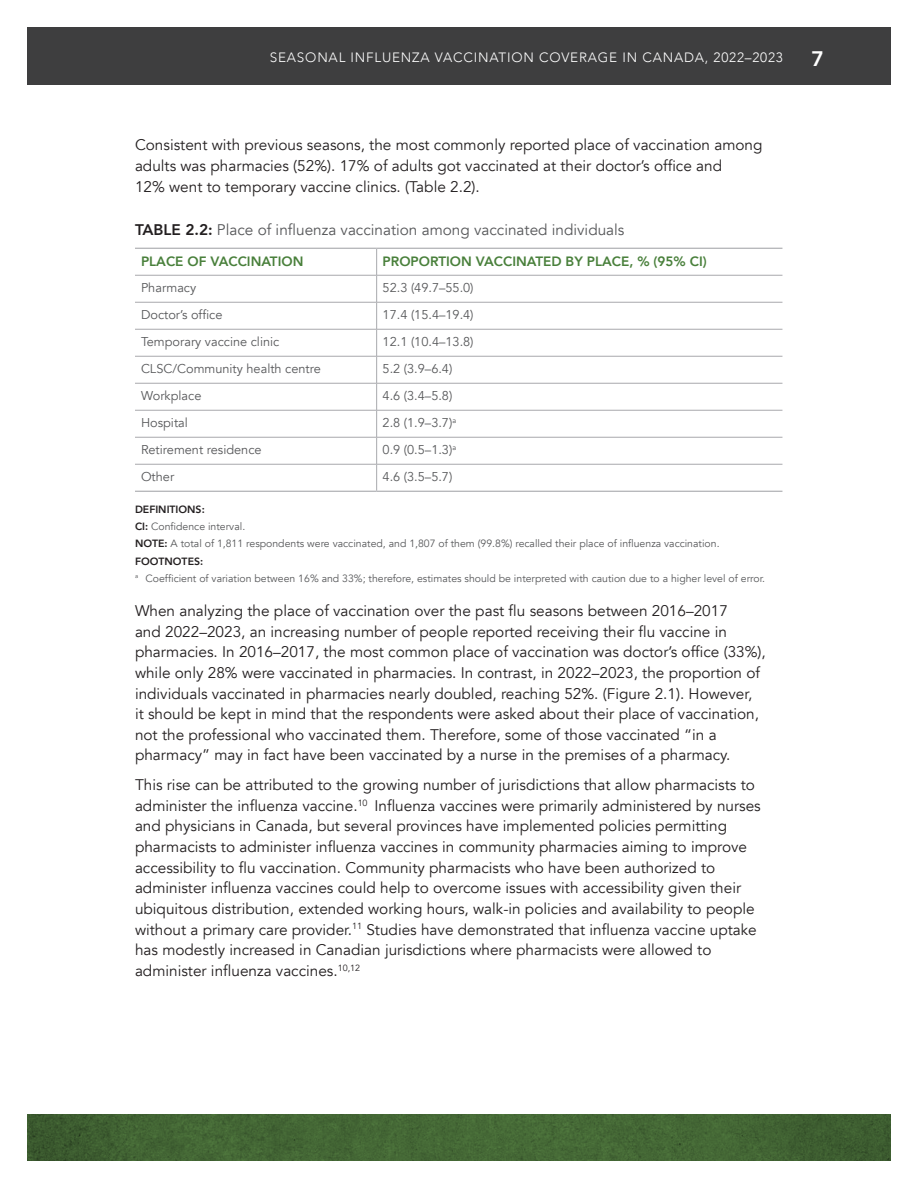
<style>
.page{position:relative;width:918px;height:1188px;background:#fff}
.page>*{position:absolute;margin:0;border:0;box-sizing:border-box;transform-origin:0 0}
.t1{font:800 21px "Avenir";color:#fff}
.BODY{font:15.3px/20.7px "Avenir";color:#231f20}
.Table_Title{font:15.3px "Avenir";color:#57585a}
.t2{font:300 13.5px "Avenir";letter-spacing:.06em;color:#fff}
.Header_Row{font:800 13.5px "Avenir";color:#49803b}
.Main_Body{font:12.75px "Avenir";color:#57585a}
._1_-_Source_with_Infomation{font:10.5px "Avenir";color:#57585a}
._3___Last{font:10.5px "Avenir";color:#57585a}
._1_-_Source_with_Infomation-2{font:800 10.5px "Avenir";color:#231f20}
._2___Source_title{font:800 10.5px "Avenir";color:#231f20}
.s1{font-weight:800;color:#231f20}
</style>
<div class="page">
<svg style="left:27px;top:1115px;width:864px;height:46px;background:#426433"></svg>
<div style="left:778px;top:27px;width:113px;height:57px;background:#3e3e3f"></div>
<div style="left:27px;top:27px;width:756px;height:57px;background:#3e3e3f"></div>
<hr style="left:135px;top:302px;width:242px;height:1px;background:#a8a9ad">
<hr style="left:377px;top:302px;width:405px;height:1px;background:#a8a9ad">
<hr style="left:135px;top:329px;width:242px;height:1px;background:#a8a9ad">
<hr style="left:377px;top:329px;width:405px;height:1px;background:#a8a9ad">
<hr style="left:135px;top:356px;width:242px;height:1px;background:#a8a9ad">
<hr style="left:377px;top:356px;width:405px;height:1px;background:#a8a9ad">
<hr style="left:135px;top:383px;width:242px;height:1px;background:#a8a9ad">
<hr style="left:377px;top:383px;width:405px;height:1px;background:#a8a9ad">
<hr style="left:135px;top:410px;width:242px;height:1px;background:#a8a9ad">
<hr style="left:377px;top:410px;width:405px;height:1px;background:#a8a9ad">
<hr style="left:135px;top:437px;width:242px;height:1px;background:#a8a9ad">
<hr style="left:377px;top:437px;width:405px;height:1px;background:#a8a9ad">
<svg style="left:376px;top:249px;width:1px;height:242px"></svg>
<hr style="left:135px;top:248px;width:242px;height:1px;background:#a8a9ad">
<hr style="left:377px;top:248px;width:405px;height:1px;background:#a8a9ad">
<hr style="left:135px;top:275px;width:242px;height:1px;background:#a8a9ad">
<hr style="left:377px;top:275px;width:405px;height:1px;background:#a8a9ad">
<hr style="left:135px;top:464px;width:242px;height:1px;background:#a8a9ad">
<hr style="left:377px;top:464px;width:405px;height:1px;background:#a8a9ad">
<hr style="left:135px;top:491px;width:242px;height:1px;background:#a8a9ad">
<hr style="left:377px;top:491px;width:405px;height:1px;background:#a8a9ad">
<p class="t2" style="left:270px;top:50px;width:515px">SEASONAL INFLUENZA VACCINATION COVERAGE IN CANADA, 2022–2023</p>
<h1 class="t1" style="left:811px;top:42px;width:14px">7</h1>
<p class="BODY" style="left:135px;top:135px;width:629px">Consistent with previous seasons, the most commonly reported place of vaccination among adults was pharmacies (52%). 17% of adults got vaccinated at their doctor’s office and<br>12% went to temporary vaccine clinics. (Table 2.2).</p>
<p class="Table_Title" style="left:135px;top:221px;width:491px"><span class="s1">TABLE 2.2:</span> Place of influenza vaccination among vaccinated individuals</p>
<p class="Header_Row" style="left:141px;top:251px;width:164px">PLACE OF VACCINATION</p>
<p class="Header_Row" style="left:383px;top:251px;width:326px">PROPORTION VACCINATED BY PLACE, % (95% CI)</p>
<p class="Main_Body" style="left:141px;top:280px;width:57px">Pharmacy</p>
<p class="Main_Body" style="left:383px;top:280px;width:92px">52.3 (49.7–55.0)</p>
<p class="Main_Body" style="left:141px;top:307px;width:83px">Doctor’s office</p>
<p class="Main_Body" style="left:383px;top:307px;width:92px">17.4 (15.4–19.4)</p>
<p class="Main_Body" style="left:141px;top:334px;width:140px">Temporary vaccine clinic</p>
<p class="Main_Body" style="left:383px;top:334px;width:92px">12.1 (10.4–13.8)</p>
<p class="Main_Body" style="left:141px;top:361px;width:181px">CLSC/Community health centre</p>
<p class="Main_Body" style="left:383px;top:361px;width:71px">5.2 (3.9–6.4)</p>
<p class="Main_Body" style="left:141px;top:388px;width:62px">Workplace</p>
<p class="Main_Body" style="left:383px;top:388px;width:71px">4.6 (3.4–5.8)</p>
<p class="Main_Body" style="left:141px;top:415px;width:48px">Hospital</p>
<p class="Main_Body" style="left:383px;top:415px;width:75px">2.8 (1.9–3.7)<sup>a</sup></p>
<p class="Main_Body" style="left:141px;top:442px;width:122px">Retirement residence</p>
<p class="Main_Body" style="left:383px;top:442px;width:75px">0.9 (0.5–1.3)<sup>a</sup></p>
<p class="Main_Body" style="left:141px;top:469px;width:35px">Other</p>
<p class="Main_Body" style="left:383px;top:469px;width:71px">4.6 (3.5–5.7)</p>
<p class="_1_-_Source_with_Infomation-2" style="left:135px;top:501px;width:71px">DEFINITIONS:</p>
<p class="_1_-_Source_with_Infomation" style="left:135px;top:520px;width:112px"><span class="s1">CI:</span> Confidence interval.</p>
<p class="_1_-_Source_with_Infomation" style="left:135px;top:537px;width:586px"><span class="s1">NOTE:</span> A total of 1,811 respondents were vaccinated, and 1,807 of them (99.8%) recalled their place of influenza vaccination.</p>
<p class="_2___Source_title" style="left:135px;top:553px;width:70px">FOOTNOTES:</p>
<p class="_3___Last" style="left:135px;top:572px;width:632px"><sup>a</sup> Coefficient of variation between 16% and 33%; therefore, estimates should be interpreted with caution due to a higher level of error.</p>
<p class="BODY" style="left:135px;top:601px;width:632px">When analyzing the place of vaccination over the past flu seasons between 2016–2017<br>and 2022–2023, an increasing number of people reported receiving their flu vaccine in pharmacies. In 2016–2017, the most common place of vaccination was doctor’s office (33%), while only 28% were vaccinated in pharmacies. In contrast, in 2022–2023, the proportion of individuals vaccinated in pharmacies nearly doubled, reaching 52%. (Figure 2.1). However,<br>it should be kept in mind that the respondents were asked about their place of vaccination, not the professional who vaccinated them. Therefore, some of those vaccinated “in a pharmacy” may in fact have been vaccinated by a nurse in the premises of a pharmacy.</p>
<p class="BODY" style="left:135px;top:775px;width:627px">This rise can be attributed to the growing number of jurisdictions that allow pharmacists to administer the influenza vaccine.<sup>10</sup> Influenza vaccines were primarily administered by nurses and physicians in Canada, but several provinces have implemented policies permitting pharmacists to administer influenza vaccines in community pharmacies aiming to improve accessibility to flu vaccination. Community pharmacists who have been authorized to administer influenza vaccines could help to overcome issues with accessibility given their ubiquitous distribution, extended working hours, walk-in policies and availability to people without a primary care provider.<sup>11</sup> Studies have demonstrated that influenza vaccine uptake has modestly increased in Canadian jurisdictions where pharmacists were allowed to administer influenza vaccines.<sup>10,12</sup></p>
</div>
